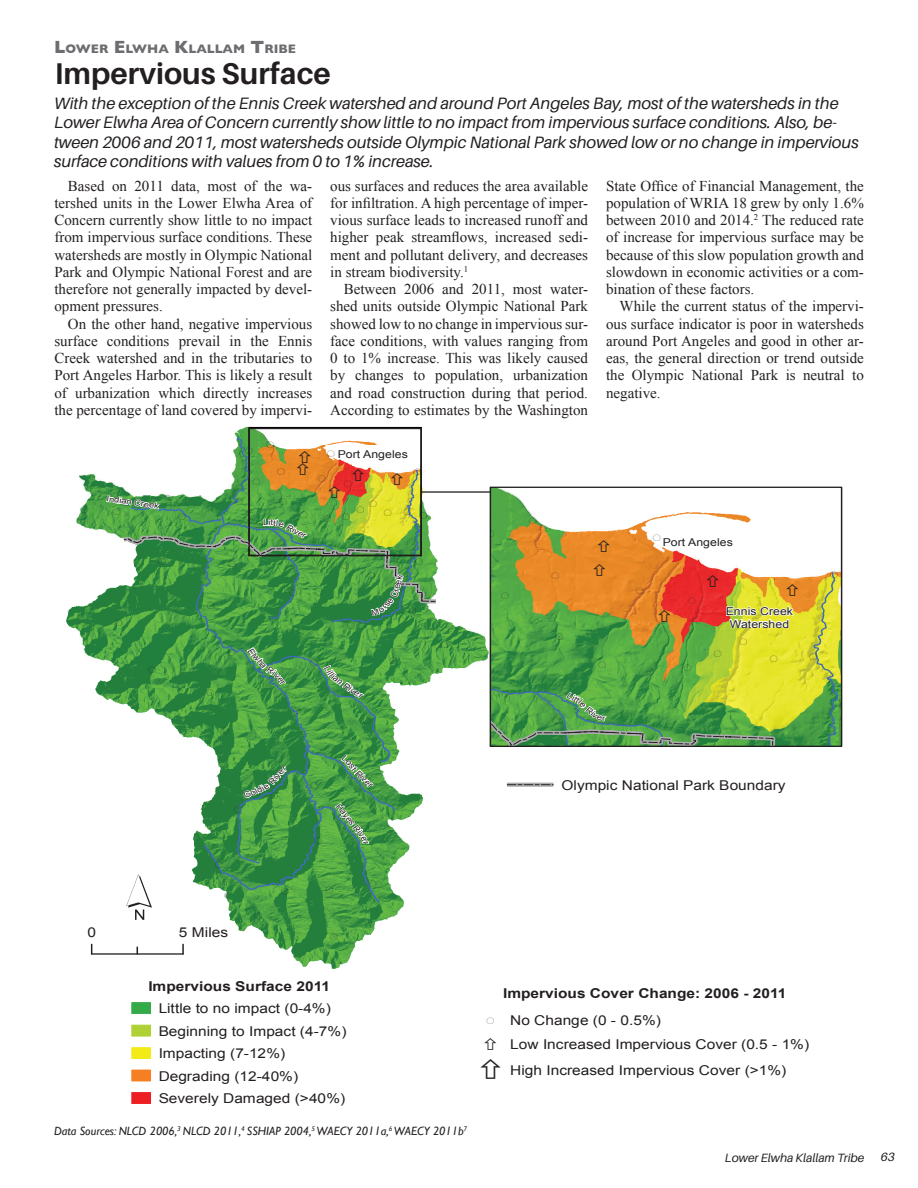
<style>
.page{position:relative;width:918px;height:1188px;background:#fff}
.page>*{position:absolute;margin:0;border:0;box-sizing:border-box;transform-origin:0 0}
.t1{font:65.25px "ESRI North";color:#231f20;scale:1.14 1}
.t2{font:700 30px "Aileron";color:#231f20}
.t3{font:italic 16.5px/19.5px "Aileron";color:#231f20}
.t4{font:15px/17.2px "Times New Roman";color:#231f20;text-align:justify}
.t5{font:13.5px/22.5px "Arial";color:#231f20;scale:1.14 1}
.t6{font:700 13.5px/27.9px "Arial";color:#231f20;scale:1.14 1}
.t7{font:700 12.6px "Gill Sans";color:#6c6d70}
.t8{font:italic 12px "Gill Sans";color:#231f20}
.t9{font:italic 12px "Aileron";color:#231f20}
.t10{font:10.8px/12.6px "Arial";letter-spacing:.005em;color:#231f20;text-align:center;scale:1.14 1}
.t11{font:9.15px "ESRI Default Marker";color:#231f20;scale:1.14 1}
.t12{font:8.55px "Arial";color:#231f20}
.t13{font:8.25px "Arial";color:#231f20;scale:1.13 1}
.s1{font-size:18px}
.s2{font-family:"ESRI Default Marker";font-weight:400;font-size:9.15px}
.s3{font-weight:400}
</style>
<div class="page">
<img style="left:66px;top:426px;width:775px;height:656px">
<hr style="left:421px;top:491px;width:69px;height:2px;background:#231f20">
<svg style="left:182px;top:944px;width:2px;height:10px"></svg>
<hr style="left:92px;top:953px;width:91px;height:2px;background:#231f20">
<svg style="left:131px;top:1002px;width:20px;height:12px"></svg>
<svg style="left:131px;top:1025px;width:20px;height:12px"></svg>
<svg style="left:131px;top:1047px;width:20px;height:12px"></svg>
<svg style="left:131px;top:1070px;width:20px;height:11px"></svg>
<svg style="left:131px;top:1092px;width:20px;height:12px"></svg>
<img style="left:492px;top:489px;width:348px;height:256px">
<svg style="left:492px;top:570px;width:1px;height:23px"></svg>
<svg style="left:813px;top:572px;width:26px;height:173px;background:#a6bf42"></svg>
<svg style="left:725px;top:606px;width:71px;height:25px"></svg>
<svg style="left:507px;top:783px;width:46px;height:4px"></svg>
<svg style="left:507px;top:784px;width:46px;height:1px"></svg>
<svg style="left:485px;top:1038px;width:11px;height:12px"></svg>
<svg style="left:481px;top:1059px;width:19px;height:20px"></svg>
<svg style="left:707px;top:575px;width:12px;height:12px"></svg>
<svg style="left:659px;top:610px;width:11px;height:12px"></svg>
<svg style="left:598px;top:540px;width:11px;height:12px"></svg>
<svg style="left:594px;top:564px;width:11px;height:12px"></svg>
<svg style="left:787px;top:584px;width:11px;height:12px"></svg>
<svg style="left:105px;top:427px;width:336px;height:476px"></svg>
<svg style="left:491px;top:687px;width:287px;height:60px;background:#63a54b"></svg>
<p class="t7" style="left:54px;top:41px;width:244px"><span class="s1">L</span>OWER <span class="s1">E</span> LWHA <span class="s1">K</span>LALLAM <span class="s1">T</span>RIBE</p>
<h2 class="t2" style="left:55px;top:57px;width:278px">Impervious Surface</h2>
<p class="t3" style="left:54px;top:94px;width:806px">With the exception of the Ennis Creek watershed and around Port Angeles Bay, most of the watersheds in the Lower Elwha Area of Concern currently show little to no impact from impervious surface conditions. Also, be&shy;tween 2006 and 2011, most watersheds outside Olympic National Park showed low or no change in impervious surface conditions with values from 0 to 1% increase.</p>
<p class="t4" style="left:54px;top:177px;width:259px;text-indent:14px">Based on 2011 data, most of the wa&shy;tershed units in the Lower Elwha Area of Concern currently show little to no impact from impervious surface conditions. These watersheds are mostly in Olympic National Park and Olympic National Forest and are therefore not generally impacted by devel&shy;opment pressures.</p>
<p class="t4" style="left:54px;top:315px;width:259px;text-indent:14px">On the other hand, negative impervious surface conditions prevail in the Ennis Creek watershed and in the tributaries to Port Angeles Harbor. This is likely a result of urbanization which directly increases the percentage of land covered by impervi-</p>
<p class="t4" style="left:330px;top:177px;width:259px">ous surfaces and reduces the area available for infiltration. A high percentage of imper&shy;vious surface leads to increased runoff and higher peak streamflows, increased sedi&shy;ment and pollutant delivery, and decreases in stream biodiversity.<sup>1</sup></p>
<p class="t4" style="left:330px;top:280px;width:259px;text-indent:14px">Between 2006 and 2011, most water&shy;shed units outside Olympic National Park showed low to no change in impervious sur&shy;face conditions, with values ranging from 0 to 1% increase. This was likely caused by changes to population, urbanization and road construction during that period.<br>According to estimates by the Washington</p>
<p class="t11" style="left:80px;top:504px;width:8px">(</p>
<p class="t13" style="left:107px;top:493px;width:48px;rotate:8deg">Indian Creek</p>
<p class="t11" style="left:113px;top:507px;width:8px">(</p>
<p class="t11" style="left:178px;top:511px;width:8px">(</p>
<p class="t11" style="left:159px;top:557px;width:8px">(</p>
<p class="t11" style="left:266px;top:440px;width:8px">(</p>
<p class="t11" style="left:246px;top:446px;width:8px">(</p>
<p class="t11" style="left:253px;top:476px;width:8px">(</p>
<p class="t11" style="left:327px;top:448px;width:8px">(</p>
<p class="t10" style="left:338px;top:448px;width:63px">Port Angeles</p>
<p class="t11" style="left:277px;top:466px;width:8px">(</p>
<p class="t11" style="left:414px;top:466px;width:8px">(</p>
<p class="t11" style="left:344px;top:479px;width:8px">(</p>
<p class="t11" style="left:357px;top:505px;width:8px">(</p>
<p class="t11" style="left:319px;top:474px;width:8px">(</p>
<p class="t11" style="left:235px;top:496px;width:8px">(</p>
<p class="t11" style="left:279px;top:496px;width:8px">(</p>
<p class="t11" style="left:369px;top:499px;width:8px">(</p>
<p class="t11" style="left:404px;top:506px;width:8px">(</p>
<p class="t11" style="left:384px;top:507px;width:8px">(</p>
<p class="t11" style="left:300px;top:510px;width:8px">(</p>
<p class="t11" style="left:420px;top:510px;width:8px">(</p>
<p class="t11" style="left:342px;top:512px;width:8px">(</p>
<p class="t11" style="left:324px;top:514px;width:8px">(</p>
<p class="t11" style="left:278px;top:538px;width:8px">(</p>
<p class="t11" style="left:228px;top:559px;width:8px">(</p>
<p class="t11" style="left:342px;top:561px;width:8px">(</p>
<p class="t11" style="left:415px;top:556px;width:8px">(</p>
<p class="t11" style="left:487px;top:528px;width:8px">(</p>
<p class="t11" style="left:529px;top:515px;width:8px">(</p>
<p class="t4" style="left:606px;top:177px;width:259px">State Office of Financial Management, the population of WRIA 18 grew by only 1.6% between 2010 and 2014.<sup>2</sup> The reduced rate of increase for impervious surface may be because of this slow population growth and slowdown in economic activities or a com&shy;bination of these factors.</p>
<p class="t4" style="left:606px;top:298px;width:259px;text-indent:14px">While the current status of the impervi&shy;ous surface indicator is poor in watersheds around Port Angeles and good in other ar&shy;eas, the general direction or trend outside the Olympic National Park is neutral to negative.</p>
<p class="t11" style="left:653px;top:533px;width:8px">(</p>
<p class="t10" style="left:663px;top:536px;width:63px">Port Angeles</p>
<p class="t11" style="left:207px;top:601px;width:8px">(</p>
<p class="t11" style="left:290px;top:587px;width:8px">(</p>
<p class="t11" style="left:115px;top:618px;width:8px">(</p>
<p class="t11" style="left:348px;top:620px;width:8px">(</p>
<p class="t11" style="left:149px;top:665px;width:8px">(</p>
<p class="t11" style="left:207px;top:687px;width:8px">(</p>
<p class="t11" style="left:228px;top:648px;width:8px">(</p>
<p class="t11" style="left:221px;top:726px;width:8px">(</p>
<p class="t11" style="left:311px;top:658px;width:8px">(</p>
<p class="t11" style="left:294px;top:705px;width:8px">(</p>
<p class="t12" style="left:337px;top:672px;width:22px;rotate:36deg">an Ri</p>
<p class="t11" style="left:368px;top:571px;width:8px">(</p>
<p class="t11" style="left:364px;top:715px;width:8px">(</p>
<p class="t11" style="left:397px;top:583px;width:8px">(</p>
<p class="t11" style="left:409px;top:606px;width:8px">(</p>
<p class="t11" style="left:390px;top:655px;width:8px">(</p>
<p class="t11" style="left:234px;top:805px;width:8px">(</p>
<p class="t11" style="left:270px;top:791px;width:8px">(</p>
<h1 class="t1" style="left:126px;top:859px;width:24px">´</h1>
<p class="t11" style="left:215px;top:860px;width:8px">(</p>
<p class="t5" style="left:87px;top:922px;width:9px">0</p>
<p class="t5" style="left:179px;top:922px;width:45px">5 Miles</p>
<p class="t11" style="left:255px;top:910px;width:8px">(</p>
<p class="t11" style="left:282px;top:886px;width:8px">(</p>
<p class="t11" style="left:311px;top:780px;width:8px">(</p>
<p class="t11" style="left:315px;top:835px;width:8px">(</p>
<p class="t11" style="left:326px;top:885px;width:8px">(</p>
<p class="t11" style="left:331px;top:931px;width:8px">(</p>
<p class="t11" style="left:364px;top:775px;width:8px">(</p>
<p class="t11" style="left:362px;top:824px;width:8px">(</p>
<p class="t11" style="left:369px;top:878px;width:8px">(</p>
<p class="t6" style="left:148px;top:972px;width:161px">Impervious Surface 2011</p>
<p class="t5" style="left:159px;top:997px;width:166px">Little to no impact (0-4%)<br>Beginning to Impact (4-7%)<br>Impacting (7-12%)<br>Degrading (12-40%)<br>Severely Damaged (&gt;40%)</p>
<p class="t11" style="left:441px;top:639px;width:8px">(</p>
<p class="t8" style="left:54px;top:1124px;width:415px">Data Sources: NLCD 2006,<sup>3</sup> NLCD 2011,<sup>4</sup> SSHIAP 2004,<sup>5</sup> WAECY 2011a,<sup>6</sup> WAECY 2011b<sup>7</sup></p>
<p class="t11" style="left:502px;top:590px;width:8px">(</p>
<p class="t11" style="left:552px;top:570px;width:8px">(</p>
<p class="t11" style="left:830px;top:570px;width:8px">(</p>
<p class="t11" style="left:688px;top:595px;width:8px">(</p>
<p class="t11" style="left:636px;top:585px;width:8px">(</p>
<p class="t11" style="left:556px;top:631px;width:8px">(</p>
<p class="t11" style="left:553px;top:715px;width:8px">(</p>
<p class="t11" style="left:598px;top:659px;width:8px">(</p>
<p class="t11" style="left:647px;top:666px;width:8px">(</p>
<p class="t11" style="left:684px;top:662px;width:8px">(</p>
<p class="t10" style="left:726px;top:605px;width:61px">Ennis Creek<br>Watershed</p>
<p class="t11" style="left:714px;top:649px;width:8px">(</p>
<p class="t11" style="left:740px;top:636px;width:8px">(</p>
<p class="t11" style="left:770px;top:653px;width:8px">(</p>
<p class="t11" style="left:810px;top:651px;width:8px">(</p>
<p class="t5" style="left:562px;top:774px;width:198px">Olympic National Park Boundary</p>
<p class="t11" style="left:737px;top:783px;width:8px">(</p>
<p class="t6" style="left:487px;top:979px;width:264px;text-indent:16px">Impervious Cover Change: 2006 - 2011 <span class="s2">(</span> <span class="s3">No Change (0 - 0.5%)</span></p>
<p class="t5" style="left:510px;top:1031px;width:264px;line-height:26.1px">Low Increased Impervious Cover (0.5 - 1%)<br>High Increased Impervious Cover (&gt;1%)</p>
<p class="t9" style="left:725px;top:1152px;width:141px">Lower Elwha Klallam Tribe</p>
<p class="t9" style="left:881px;top:1150px;width:15px">63</p>
</div>
